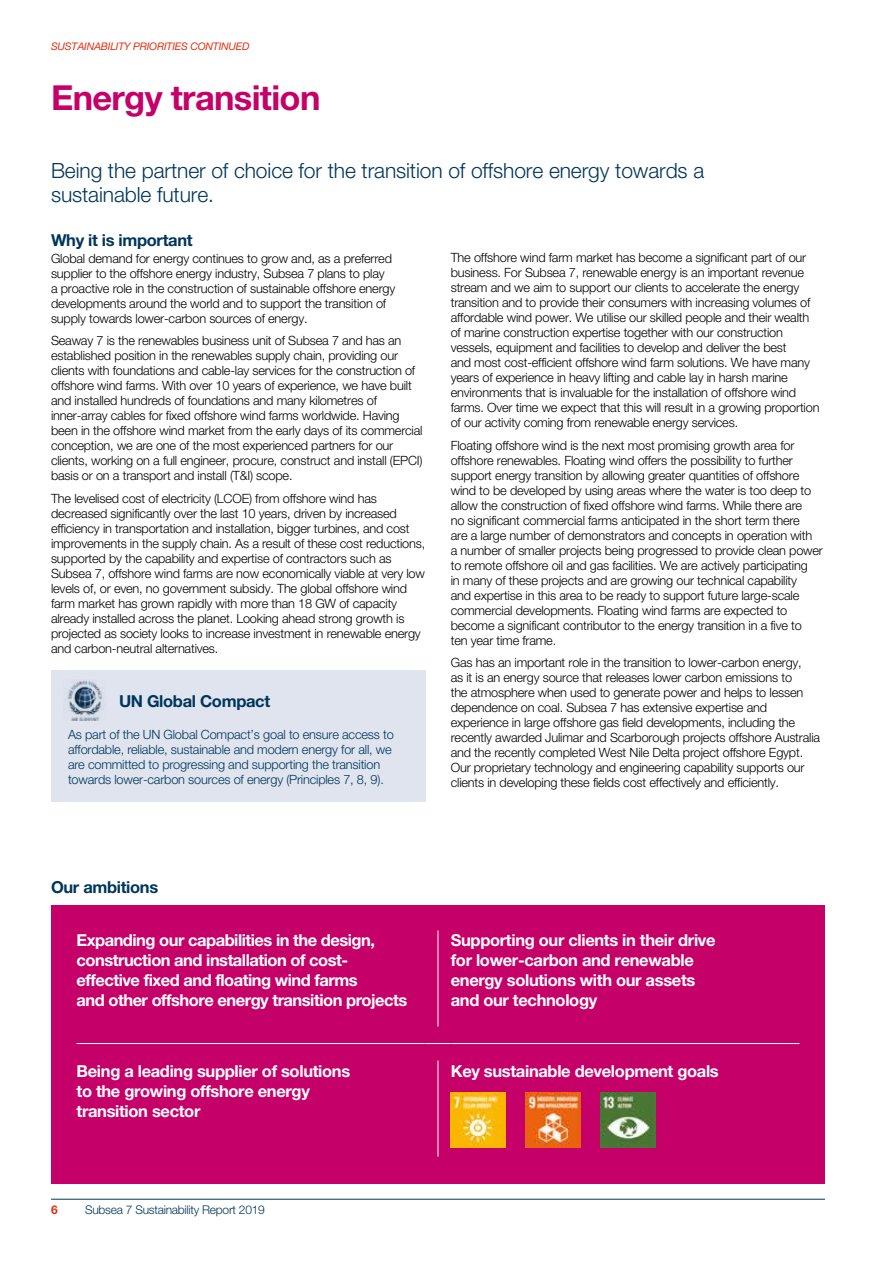
<style>
.page{position:relative;width:893px;height:1263px;background:#fff}
.page>*{position:absolute;margin:0;border:0;box-sizing:border-box;transform-origin:0 0}
.t1{font:700 34.5px "Helvetica Neue LT Std";letter-spacing:-.02em;color:#c50068}
.t2{font:300 21px/24px "Helvetica Neue LT Std";letter-spacing:-.005em;color:#00365c}
.t3{font:700 16.5px/20px "Helvetica Neue LT Std";letter-spacing:-.02em;color:#fff}
.t4{font:700 16.5px "Helvetica Neue LT Std";letter-spacing:-.02em;color:#00365c}
.t5{font:300 12.75px/15px "Helvetica Neue LT Std";letter-spacing:-.015em;color:#000}
.t6{font:300 12.75px/15px "Helvetica Neue LT Std";letter-spacing:-.015em;color:#00365c}
.t7{font:300 12px "Helvetica Neue LT Std";letter-spacing:-.02em;color:#00365c}
.t8{font:700 12px "Helvetica Neue LT Std";color:#e53012}
.t9{font:italic 10.5px "Helvetica Neue LT Std";letter-spacing:-.02em;color:#e53012}
</style>
<div class="page">
<div style="left:51px;top:905px;width:774px;height:278px;background:#c50068"></div>
<hr style="left:438px;top:930px;width:1px;height:96px;background:#fff">
<hr style="left:77px;top:1043px;width:348px;height:1px;background:#fff">
<svg style="left:425px;top:1043px;width:26px;height:1px"></svg>
<hr style="left:451px;top:1043px;width:348px;height:1px;background:#fff">
<hr style="left:438px;top:1060px;width:1px;height:97px;background:#fff">
<div style="left:51px;top:670px;width:374px;height:131px;background:#dfe4ee"></div>
<img style="left:451px;top:1093px;width:54px;height:54px">
<img style="left:601px;top:1093px;width:54px;height:54px">
<img style="left:526px;top:1093px;width:54px;height:54px">
<img style="left:65px;top:680px;width:40px;height:41px">
<hr style="left:51px;top:1199px;width:774px;height:1px;background:#00365c">
<p class="t9" style="left:51px;top:40px;width:200px">SUSTAINABILITY PRIORITIES CONTINUED</p>
<h1 class="t1" style="left:51px;top:76px;width:271px">Energy transition</h1>
<h2 class="t2" style="left:51px;top:158px;width:655px">Being the partner of choice for the transition of offshore energy towards a sustainable future.</h2>
<p class="t4" style="left:51px;top:230px;width:143px">Why it is important</p>
<p class="t5" style="left:51px;top:250px;width:346px">Global demand for energy continues to grow and, as a preferred supplier to the offshore energy industry, Subsea 7 plans to play<br>a proactive role in the construction of sustainable offshore energy developments around the world and to support the transition of supply towards lower-carbon sources of energy.</p>
<p class="t5" style="left:51px;top:333px;width:373px">Seaway 7 is the renewables business unit of Subsea 7 and has an established position in the renewables supply chain, providing our clients with foundations and cable-lay services for the construction of offshore wind farms. With over 10 years of experience, we have built and installed hundreds of foundations and many kilometres of inner-array cables for fixed offshore wind farms worldwide. Having been in the offshore wind market from the early days of its commercial conception, we are one of the most experienced partners for our clients, working on a full engineer, procure, construct and install (EPCI) basis or on a transport and install (T&amp;I) scope.</p>
<p class="t5" style="left:51px;top:490px;width:376px">The levelised cost of electricity (LCOE) from offshore wind has decreased significantly over the last 10 years, driven by increased efficiency in transportation and installation, bigger turbines, and cost improvements in the supply chain. As a result of these cost reductions, supported by the capability and expertise of contractors such as Subsea 7, offshore wind farms are now economically viable at very low levels of, or even, no government subsidy. The global offshore wind farm market has grown rapidly with more than 18 GW of capacity already installed across the planet. Looking ahead strong growth is projected as society looks to increase investment in renewable energy and carbon-neutral alternatives.</p>
<p class="t5" style="left:451px;top:250px;width:370px">The offshore wind farm market has become a significant part of our business. For Subsea 7, renewable energy is an important revenue stream and we aim to support our clients to accelerate the energy transition and to provide their consumers with increasing volumes of affordable wind power. We utilise our skilled people and their wealth of marine construction expertise together with our construction vessels, equipment and facilities to develop and deliver the best<br>and most cost-efficient offshore wind farm solutions. We have many years of experience in heavy lifting and cable lay in harsh marine environments that is invaluable for the installation of offshore wind farms. Over time we expect that this will result in a growing proportion of our activity coming from renewable energy services.</p>
<p class="t5" style="left:451px;top:438px;width:374px">Floating offshore wind is the next most promising growth area for offshore renewables. Floating wind offers the possibility to further support energy transition by allowing greater quantities of offshore wind to be developed by using areas where the water is too deep to allow the construction of fixed offshore wind farms. While there are<br>no significant commercial farms anticipated in the short term there<br>are a large number of demonstrators and concepts in operation with<br>a number of smaller projects being progressed to provide clean power to remote offshore oil and gas facilities. We are actively participating<br>in many of these projects and are growing our technical capability<br>and expertise in this area to be ready to support future large-scale commercial developments. Floating wind farms are expected to become a significant contributor to the energy transition in a five to<br>ten year time frame.</p>
<p class="t5" style="left:451px;top:655px;width:371px">Gas has an important role in the transition to lower-carbon energy,<br>as it is an energy source that releases lower carbon emissions to<br>the atmosphere when used to generate power and helps to lessen dependence on coal. Subsea 7 has extensive expertise and experience in large offshore gas field developments, including the recently awarded Julimar and Scarborough projects offshore Australia and the recently completed West Nile Delta project offshore Egypt.<br>Our proprietary technology and engineering capability supports our clients in developing these fields cost effectively and efficiently.</p>
<p class="t4" style="left:119px;top:691px;width:153px">UN Global Compact</p>
<p class="t6" style="left:68px;top:727px;width:327px">As part of the UN Global Compact’s goal to ensure access to affordable, reliable, sustainable and modern energy for all, we are committed to progressing and supporting the transition towards lower-carbon sources of energy (Principles 7, 8, 9).</p>
<p class="t4" style="left:51px;top:877px;width:109px">Our ambitions</p>
<p class="t3" style="left:77px;top:930px;width:332px">Expanding our capabilities in the design, construction and installation of cost&shy;effective fixed and floating wind farms<br>and other offshore energy transition projects</p>
<p class="t3" style="left:451px;top:930px;width:266px">Supporting our clients in their drive for lower-carbon and renewable energy solutions with our assets and our technology</p>
<p class="t3" style="left:77px;top:1060px;width:275px">Being a leading supplier of solutions to the growing offshore energy transition sector</p>
<p class="t3" style="left:451px;top:1060px;width:270px">Key sustainable development goals</p>
<p class="t8" style="left:51px;top:1202px;width:8px">6</p>
<p class="t7" style="left:85px;top:1202px;width:181px">Subsea 7 Sustainability Report 2019</p>
</div>
